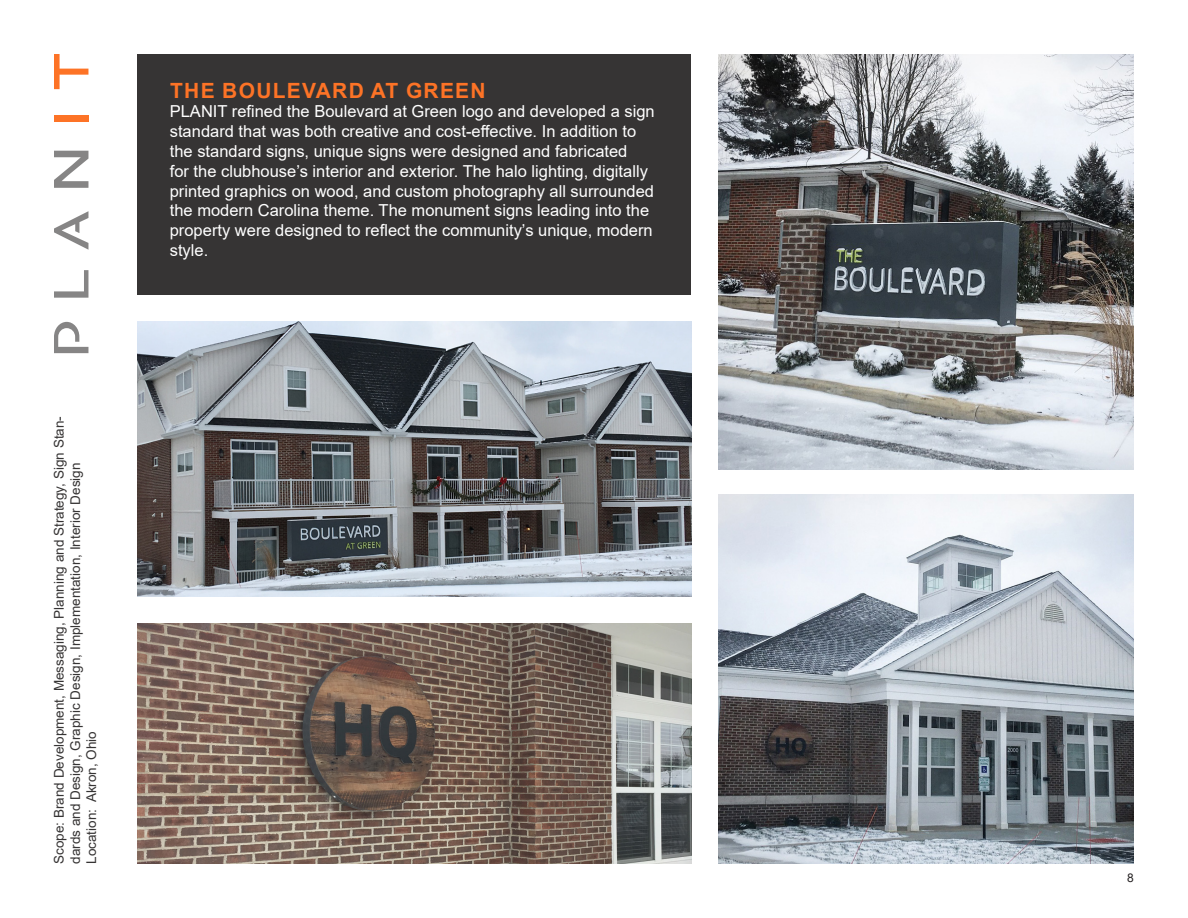
<style>
.page{position:relative;width:1188px;height:918px;background:#fff}
.page>*{position:absolute;margin:0;border:0;box-sizing:border-box;transform-origin:0 0}
.t1{font:700 21px "Arial";letter-spacing:.06em;color:#fd7326}
.t2{font:16.5px/19.8px "Arial";color:#fff}
.t3{font:13.5px/16.2px "Arial";color:#363434}
.t4{font:12px "Arial";color:#231f20}
</style>
<div class="page">
<svg style="left:54px;top:322px;width:34px;height:31px"></svg>
<svg style="left:54px;top:211px;width:34px;height:39px"></svg>
<svg style="left:54px;top:270px;width:34px;height:28px"></svg>
<svg style="left:54px;top:151px;width:34px;height:37px"></svg>
<div style="left:54px;top:115px;width:34px;height:6px;background:#fd7326"></div>
<svg style="left:54px;top:54px;width:34px;height:35px"></svg>
<div style="left:138px;top:54px;width:553px;height:241px;background:#363434"></div>
<img style="left:718px;top:54px;width:416px;height:416px">
<img style="left:718px;top:494px;width:416px;height:370px">
<img style="left:138px;top:322px;width:553px;height:274px">
<img style="left:138px;top:623px;width:553px;height:241px">
<p class="t3" style="left:51px;top:864px;width:449px;rotate:-90deg">Scope: Brand Development, Messaging, Planning and Strategy, Sign Stan&shy;dards and Design, Graphic Design, Implementation, Interior Design<br>Location: Akron, Ohio</p>
<p class="t1" style="left:170px;top:75px;width:317px">THE BOULEVARD AT GREEN</p>
<p class="t2" style="left:170px;top:102px;width:486px">PLANIT refined the Boulevard at Green logo and developed a sign standard that was both creative and cost-effective. In addition to the standard signs, unique signs were designed and fabricated<br>for the clubhouse’s interior and exterior. The halo lighting, digitally printed graphics on wood, and custom photography all surrounded the modern Carolina theme. The monument signs leading into the property were designed to reflect the community’s unique, modern style.</p>
<p class="t4" style="left:1127px;top:870px;width:8px">8</p>
</div>
